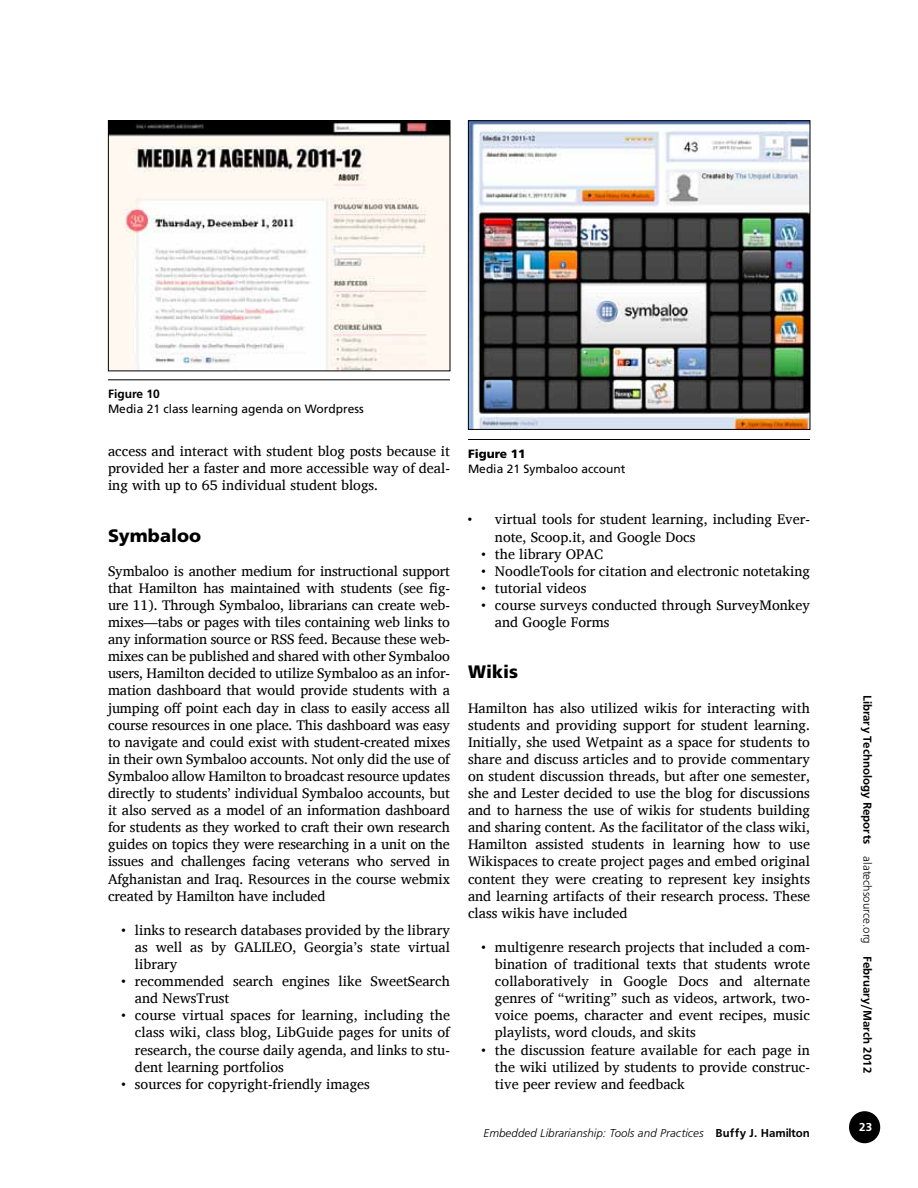
<style>
.page{position:relative;width:918px;height:1188px;background:#fff}
.page>*{position:absolute;margin:0;border:0;box-sizing:border-box;transform-origin:0 0}
.t1{font:900 18px "Frutiger";color:#000}
.t2{font:14.25px/17.1px "Charis SIL";color:#000;text-align:justify}
.t3{font:12px "Frugal Sans Bold DTC";color:#000}
.t4{font:12px "Frutiger";color:#000}
.t5{font:12px "Frugal Sans Light Italic DTC";color:#000}
.t6{font:700 12px "Frutiger";color:#000}
.t7{font:900 12px "Frutiger";color:#000}
.t8{font:12px "Frugal Sans Bold DTC";color:#fff}
.s1{font-family:"Frugal Sans Bold DTC"}
.s2{font-family:"Frugal Sans Light DTC"}
</style>
<div class="page">
<div style="left:850px;top:1112px;width:29px;height:31px;background:#000;border-radius:50%"></div>
<div style="left:849px;top:1111px;width:31px;height:32px;border:2px solid #000;border-radius:50%"></div>
<img style="left:110px;top:122px;width:338px;height:247px">
<div style="left:108px;top:120px;width:342px;height:251px;border:1px solid #000"></div>
<img style="left:470px;top:122px;width:338px;height:306px">
<div style="left:468px;top:120px;width:342px;height:310px;border:1px solid #000"></div>
<hr style="left:108px;top:380px;width:342px;height:1px;background:#000">
<hr style="left:468px;top:439px;width:342px;height:1px;background:#000">
<p class="t6" style="left:108px;top:387px;width:53px">Figure 10</p>
<p class="t4" style="left:108px;top:402px;width:257px">Media 21 class learning agenda on Wordpress</p>
<p class="t2" style="left:108px;top:443px;width:344px">access and interact with student blog posts because it provided her a faster and more accessible way of deal&shy;ing with up to 65 individual student blogs.</p>
<p class="t1" style="left:108px;top:524px;width:95px">Symbaloo</p>
<p class="t2" style="left:108px;top:562px;width:344px">Symbaloo is another medium for instructional support that Hamilton has maintained with students (see fig&shy;ure 11). Through Symbaloo, librarians can create web&shy;mixes—tabs or pages with tiles containing web links to any information source or RSS feed. Because these web&shy;mixes can be published and shared with other Symbaloo users, Hamilton decided to utilize Symbaloo as an infor&shy;mation dashboard that would provide students with a jumping off point each day in class to easily access all course resources in one place. This dashboard was easy to navigate and could exist with student-created mixes in their own Symbaloo accounts. Not only did the use of Symbaloo allow Hamilton to broadcast resource updates directly to students’ individual Symbaloo accounts, but it also served as a model of an information dashboard for students as they worked to craft their own research guides on topics they were researching in a unit on the issues and challenges facing veterans who served in Afghanistan and Iraq. Resources in the course webmix created by Hamilton have included</p>
<p class="t2" style="left:135px;top:921px;width:316px;text-indent:-13px">• links to research databases provided by the library as well as by GALILEO, Georgia’s state virtual library</p>
<p class="t2" style="left:135px;top:973px;width:316px;text-indent:-13px">• recommended search engines like SweetSearch and NewsTrust</p>
<p class="t2" style="left:135px;top:1007px;width:317px;text-indent:-13px">• course virtual spaces for learning, including the class wiki, class blog, LibGuide pages for units of research, the course daily agenda, and links to stu&shy;dent learning portfolios</p>
<p class="t2" style="left:121px;top:1075px;width:250px">• sources for copyright-friendly images</p>
<p class="t7" style="left:468px;top:446px;width:59px">Figure 11</p>
<p class="t4" style="left:468px;top:461px;width:159px">Media 21 Symbaloo account</p>
<p class="t2" style="left:495px;top:511px;width:316px;text-indent:-27px">• virtual tools for student learning, including Ever&shy;note, Scoop.it, and Google Docs</p>
<p class="t2" style="left:481px;top:545px;width:123px">• the library OPAC</p>
<p class="t2" style="left:481px;top:562px;width:330px">• NoodleTools for citation and electronic notetaking</p>
<p class="t2" style="left:481px;top:579px;width:106px">• tutorial videos</p>
<p class="t2" style="left:495px;top:596px;width:316px;text-indent:-13px">• course surveys conducted through SurveyMonkey and Google Forms</p>
<p class="t1" style="left:468px;top:661px;width:52px">Wikis</p>
<p class="t2" style="left:468px;top:699px;width:344px">Hamilton has also utilized wikis for interacting with students and providing support for student learning.<br>Initially, she used Wetpaint as a space for students to share and discuss articles and to provide commentary on student discussion threads, but after one semester, she and Lester decided to use the blog for discussions and to harness the use of wikis for students building and sharing content. As the facilitator of the class wiki, Hamilton assisted students in learning how to use Wikispaces to create project pages and embed original content they were creating to represent key insights and learning artifacts of their research process. These class wikis have included</p>
<p class="t2" style="left:495px;top:938px;width:317px;text-indent:-13px">• multigenre research projects that included a com&shy;bination of traditional texts that students wrote collaboratively in Google Docs and alternate genres of “writing” such as videos, artwork, two&shy;voice poems, character and event recipes, music playlists, word clouds, and skits</p>
<p class="t2" style="left:495px;top:1041px;width:316px;text-indent:-13px">• the discussion feature available for each page in the wiki utilized by students to provide construc&shy;tive peer review and feedback</p>
<p class="t5" style="left:483px;top:1126px;width:328px">Embedded Librarianship: Tools and Practices <span class="s1">Buffy J. Hamilton</span></p>
<p class="t3" style="left:874px;top:695px;width:380px;rotate:90deg">Library Technology Reports <span class="s2">alatechsource.org</span> February/March 2012</p>
<p class="t8" style="left:859px;top:1120px;width:14px">23</p>
</div>
